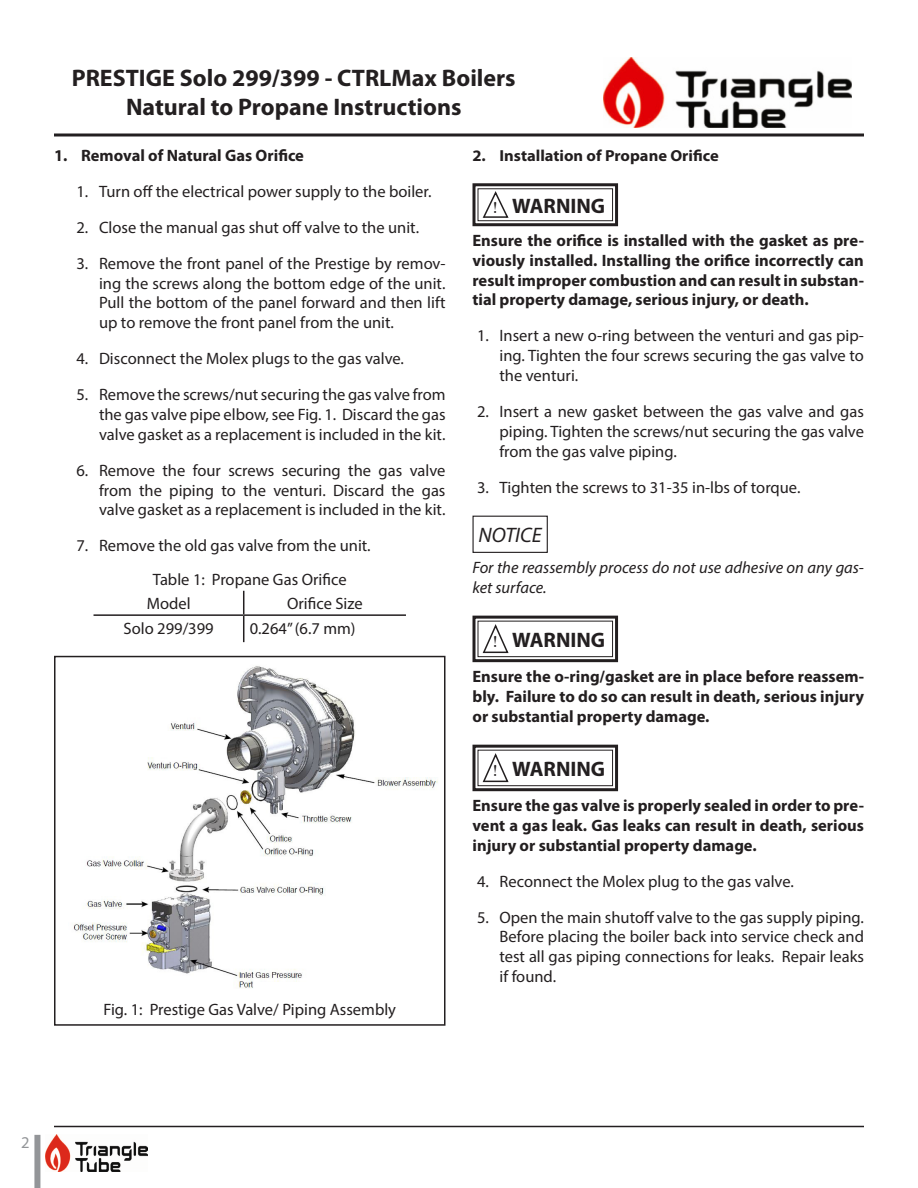
<style>
.page{position:relative;width:918px;height:1188px;background:#fff}
.page>*{position:absolute;margin:0;border:0;box-sizing:border-box;transform-origin:0 0}
.t1{font:700 24px/28.8px "Myriad Pro";color:#231f20;text-align:center}
.Warning{font:700 21px "Myriad Pro";color:#231f20}
.Notice{font:italic 21px "Myriad Pro";color:#231f20}
.t2{font:16.5px/19.8px "Myriad Pro";color:#231f20;text-align:justify}
.Notice-2{font:700 16.5px/19.8px "Myriad Pro";color:#231f20;text-align:justify}
.Warning-2{font:700 16.5px/19.8px "Myriad Pro";color:#231f20;text-align:justify}
.Notice-3{font:italic 16.5px/19.8px "Myriad Pro";color:#231f20}
.Default{font:16.5px "Myriad Pro";color:#211d1e}
.Warning-3{font:16.5px "Bask Old Face";color:#231f20}
.t3{font:16.5px "Myriad Pro";color:#939598}
.t4{font:700 16.05px "Myriad Pro";color:#231f20}
</style>
<div class="page">
<hr style="left:54px;top:134px;width:810px;height:2px;background:#231f20">
<img style="left:604px;top:57px;width:247px;height:70px">
<div style="left:34px;top:1135px;width:6px;height:53px;background:#939598"></div>
<img style="left:45px;top:1135px;width:102px;height:36px">
<hr style="left:54px;top:1126px;width:810px;height:1px;background:#231f20">
<hr style="left:94px;top:614px;width:150px;height:2px;background:#231f20">
<hr style="left:244px;top:614px;width:162px;height:2px;background:#231f20">
<svg style="left:243px;top:591px;width:1px;height:51px"></svg>
<img style="left:73px;top:666px;width:365px;height:323px">
<svg style="left:472px;top:183px;width:147px;height:44px"></svg>
<div style="left:472px;top:516px;width:76px;height:37px;border:1px solid #231f20"></div>
<svg style="left:472px;top:615px;width:147px;height:48px"></svg>
<svg style="left:472px;top:744px;width:147px;height:48px"></svg>
<div style="left:54px;top:656px;width:392px;height:370px;border:2px solid #231f20"></div>
<h1 class="t1" style="left:72px;top:64px;width:445px">PRESTIGE Solo 299/399 - CTRLMax Boilers<br>Natural to Propane Instructions</h1>
<p class="Warning-2" style="left:54px;top:146px;width:252px">1. Removal of Natural Gas Orifice</p>
<p class="t2" style="left:76px;top:181px;width:357px">1. Turn off the electrical power supply to the boiler.</p>
<p class="t2" style="left:76px;top:217px;width:344px">2. Close the manual gas shut off valve to the unit.</p>
<p class="t2" style="left:99px;top:253px;width:348px;text-indent:-22px">3. Remove the front panel of the Prestige by remov&shy;ing the screws along the bottom edge of the unit.<br>Pull the bottom of the panel forward and then lift up to remove the front panel from the unit.</p>
<p class="t2" style="left:76px;top:349px;width:329px">4. Disconnect the Molex plugs to the gas valve.</p>
<p class="t2" style="left:99px;top:385px;width:348px;text-indent:-22px">5. Remove the screws/nut securing the gas valve from the gas valve pipe elbow, see Fig. 1. Discard the gas valve gasket as a replacement is included in the kit.</p>
<p class="t2" style="left:99px;top:460px;width:348px;text-indent:-22px">6. Remove the four screws securing the gas valve from the piping to the venturi. Discard the gas valve gasket as a replacement is included in the kit.</p>
<p class="t2" style="left:76px;top:536px;width:296px">7. Remove the old gas valve from the unit.</p>
<p class="t2" style="left:153px;top:569px;width:195px">Table 1: Propane Gas Orifice</p>
<p class="t2" style="left:147px;top:593px;width:45px">Model</p>
<p class="t2" style="left:287px;top:593px;width:77px">Orifice Size</p>
<p class="t2" style="left:124px;top:618px;width:92px">Solo 299/399</p>
<p class="Default" style="left:250px;top:618px;width:107px">0.264” (6.7 mm)</p>
<p class="t4" style="left:472px;top:146px;width:248px">2. Installation of Propane Orifice</p>
<p class="Warning-3" style="left:493px;top:198px;width:6px">!</p>
<p class="Warning" style="left:512px;top:194px;width:95px">WARNING</p>
<p class="Warning-2" style="left:472px;top:231px;width:393px">Ensure the orifice is installed with the gasket as pre&shy;viously installed. Installing the orifice incorrectly can result improper combustion and can result in substan&shy;tial property damage, serious injury, or death.</p>
<p class="t2" style="left:500px;top:326px;width:366px;text-indent:-22px">1. Insert a new o-ring between the venturi and gas pip&shy;ing. Tighten the four screws securing the gas valve to the venturi.</p>
<p class="t2" style="left:500px;top:401px;width:366px;text-indent:-22px">2. Insert a new gasket between the gas valve and gas piping. Tighten the screws/nut securing the gas valve from the gas valve piping.</p>
<p class="t2" style="left:477px;top:477px;width:325px">3. Tighten the screws to 31-35 in-lbs of torque.</p>
<p class="Notice" style="left:479px;top:522px;width:65px">NOTICE</p>
<p class="Notice-3" style="left:472px;top:557px;width:393px">For the reassembly process do not use adhesive on any gas&shy;ket surface.</p>
<p class="Warning-3" style="left:493px;top:633px;width:6px">!</p>
<p class="Warning" style="left:512px;top:628px;width:95px">WARNING</p>
<p class="Notice-2" style="left:472px;top:667px;width:393px">Ensure the o-ring/gasket are in place before reassem&shy;bly. Failure to do so can result in death, serious injury or substantial property damage.</p>
<p class="t2" style="left:103px;top:999px;width:294px">Fig. 1: Prestige Gas Valve/ Piping Assembly</p>
<p class="Warning-3" style="left:493px;top:762px;width:6px">!</p>
<p class="Warning" style="left:512px;top:757px;width:95px">WARNING</p>
<p class="Notice-2" style="left:472px;top:796px;width:393px">Ensure the gas valve is properly sealed in order to pre&shy;vent a gas leak. Gas leaks can result in death, serious injury or substantial property damage.</p>
<p class="t2" style="left:477px;top:871px;width:318px">4. Reconnect the Molex plug to the gas valve.</p>
<p class="t2" style="left:500px;top:907px;width:366px;text-indent:-22px">5. Open the main shutoff valve to the gas supply piping.<br>Before placing the boiler back into service check and test all gas piping connections for leaks. Repair leaks if found.</p>
<p class="t3" style="left:21px;top:1132px;width:10px">2</p>
</div>
